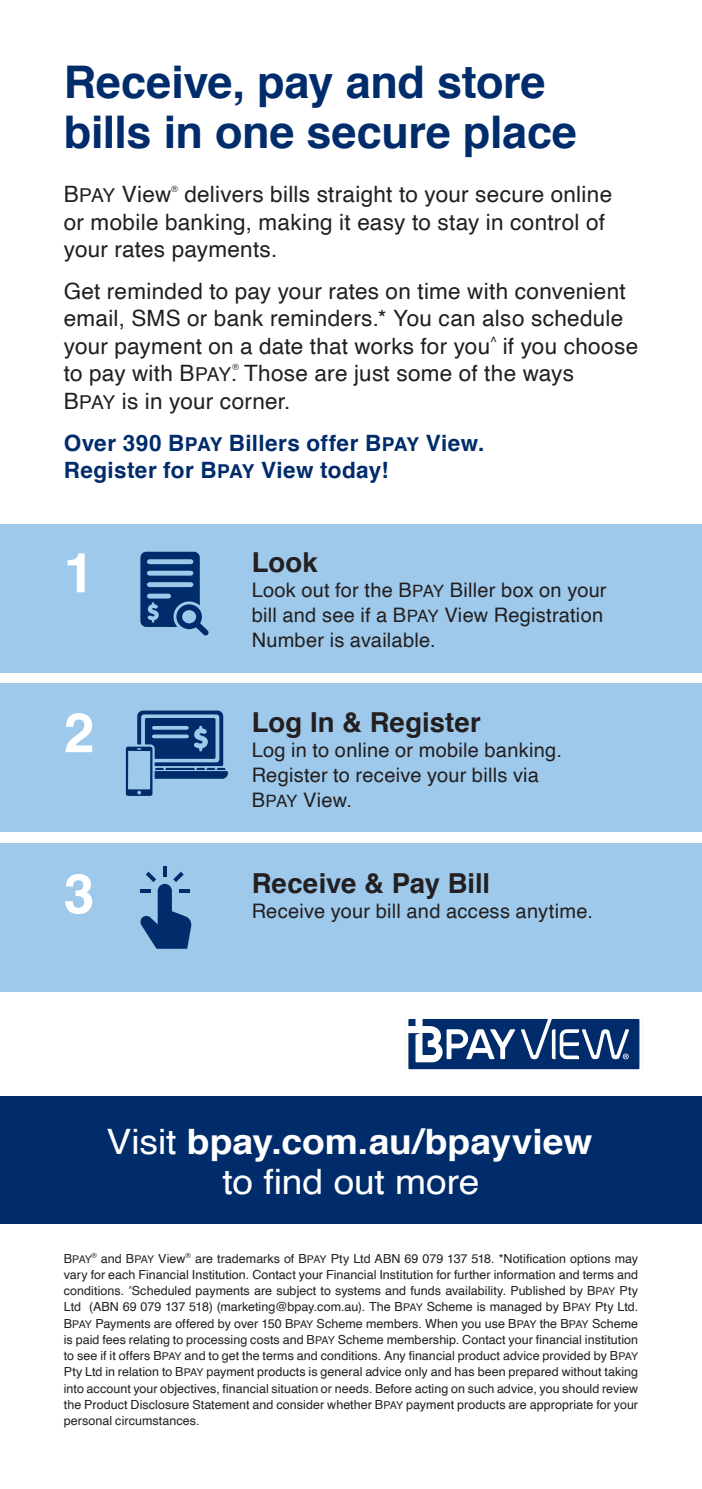
<style>
.page{position:relative;width:702px;height:1489px;background:#fff}
.page>*{position:absolute;margin:0;border:0;box-sizing:border-box;transform-origin:0 0}
.t1{font:700 55px "Helvetica";color:#fff}
.t2{font:700 45px/50px "Helvetica";letter-spacing:-.01em;color:#002c6b}
.t3{font:700 35px/40px "Helvetica";color:#fff;text-align:center;scale:1.06 1}
.t4{font:700 27.5px "Helvetica";color:#231f20}
.t5{font:22.5px/27.5px "Helvetica";letter-spacing:.01em;color:#231f20}
.t6{font:700 22.5px/27.5px "Helvetica";letter-spacing:.015em;color:#002c6b}
.t7{font:20px/25px "Helvetica";letter-spacing:.01em;color:#231f20}
.t8{font:12.5px/16.2px "Helvetica";letter-spacing:.005em;color:#231f20;text-align:justify}
.t9{font:8.75px "Helvetica";color:#231f20}
.s1{font-size:19.25px}
.s2{font-size:17px}
.s3{font-weight:400}
.s4{font-size:10.5px}
</style>
<div class="page">
<div style="left:0;top:1096px;width:702px;height:128px;background:#002c6b"></div>
<svg style="left:405px;top:1018px;width:235px;height:52px"></svg>
<div style="left:0;top:523px;width:702px;height:149px;background:#9ec9ea"></div>
<div style="left:0;top:842px;width:702px;height:149px;background:#9ec9ea"></div>
<div style="left:0;top:683px;width:702px;height:149px;background:#9ec9ea"></div>
<svg style="left:140px;top:551px;width:69px;height:84px"></svg>
<svg style="left:126px;top:710px;width:102px;height:86px"></svg>
<svg style="left:163px;top:866px;width:4px;height:5px"></svg>
<svg style="left:140px;top:871px;width:52px;height:77px"></svg>
<p class="t2" style="left:64px;top:57px;width:514px">Receive, pay and store bills in one secure place</p>
<p class="t5" style="left:64px;top:181px;width:109px">B<span class="s1">PAY</span> View</p>
<p class="t9" style="left:171px;top:182px;width:8px">®</p>
<p class="t5" style="left:64px;top:181px;width:550px;text-indent:120px">delivers bills straight to your secure online or mobile banking, making it easy to stay in control of your rates payments.</p>
<p class="t5" style="left:64px;top:278px;width:576px">Get reminded to pay your rates on time with convenient email, SMS or bank reminders.* You can also schedule your payment on a date that works for you<sup>^</sup> if you choose to pay with B<span class="s1">PAY</span>. Those are just some of the ways</p>
<p class="t9" style="left:232px;top:360px;width:8px">®</p>
<p class="t5" style="left:64px;top:388px;width:228px">B<span class="s1">PAY</span> is in your corner.</p>
<p class="t6" style="left:64px;top:429px;width:422px">Over 390 B<span class="s1">PAY</span> Billers offer B<span class="s1">PAY</span> View.<br>Register for B<span class="s1">PAY</span> View today!</p>
<p class="t1" style="left:64px;top:528px;width:32px">1</p>
<p class="t1" style="left:64px;top:688px;width:32px">2</p>
<p class="t1" style="left:64px;top:849px;width:32px">3</p>
<p class="t4" style="left:252px;top:540px;width:67px">Look</p>
<p class="t7" style="left:252px;top:578px;width:356px">Look out for the B<span class="s2">PAY</span> Biller box on your bill and see if a B<span class="s2">PAY</span> View Registration<br>Number is available.</p>
<p class="t4" style="left:252px;top:700px;width:231px">Log In &amp; Register</p>
<p class="t7" style="left:252px;top:738px;width:312px">Log in to online or mobile banking.<br>Register to receive your bills via<br>B<span class="s2">PAY</span> View.</p>
<p class="t4" style="left:252px;top:861px;width:240px">Receive &amp; Pay Bill</p>
<p class="t7" style="left:252px;top:899px;width:342px">Receive your bill and access anytime.</p>
<p class="t3" style="left:107px;top:1121px;width:460px"><span class="s3">Visit</span> bpay.com.au/bpayview <span class="s3">to find out more</span></p>
<p class="t8" style="left:64px;top:1250px;width:576px">B<span class="s4">PAY</span><sup>®</sup> and B<span class="s4">PAY</span> View<sup>®</sup> are trademarks of B<span class="s4">PAY</span> Pty Ltd ABN 69 079 137 518. *Notification options may vary for each Financial Institution. Contact your Financial Institution for further information and terms and conditions. <sup>^</sup>Scheduled payments are subject to systems and funds availability. Published by B<span class="s4">PAY</span> Pty Ltd (ABN 69 079 137 518) (marketing@bpay.com.au). The B<span class="s4">PAY</span> Scheme is managed by B<span class="s4">PAY</span> Pty Ltd.<br>B<span class="s4">PAY</span> Payments are offered by over 150 B<span class="s4">PAY</span> Scheme members. When you use B<span class="s4">PAY</span> the B<span class="s4">PAY</span> Scheme is paid fees relating to processing costs and B<span class="s4">PAY</span> Scheme membership. Contact your financial institution to see if it offers B<span class="s4">PAY</span> and to get the terms and conditions. Any financial product advice provided by B<span class="s4">PAY </span>Pty Ltd in relation to B<span class="s4">PAY</span> payment products is general advice only and has been prepared without taking into account your objectives, financial situation or needs. Before acting on such advice, you should review the Product Disclosure Statement and consider whether B<span class="s4">PAY</span> payment products are appropriate for your personal circumstances.</p>
</div>
